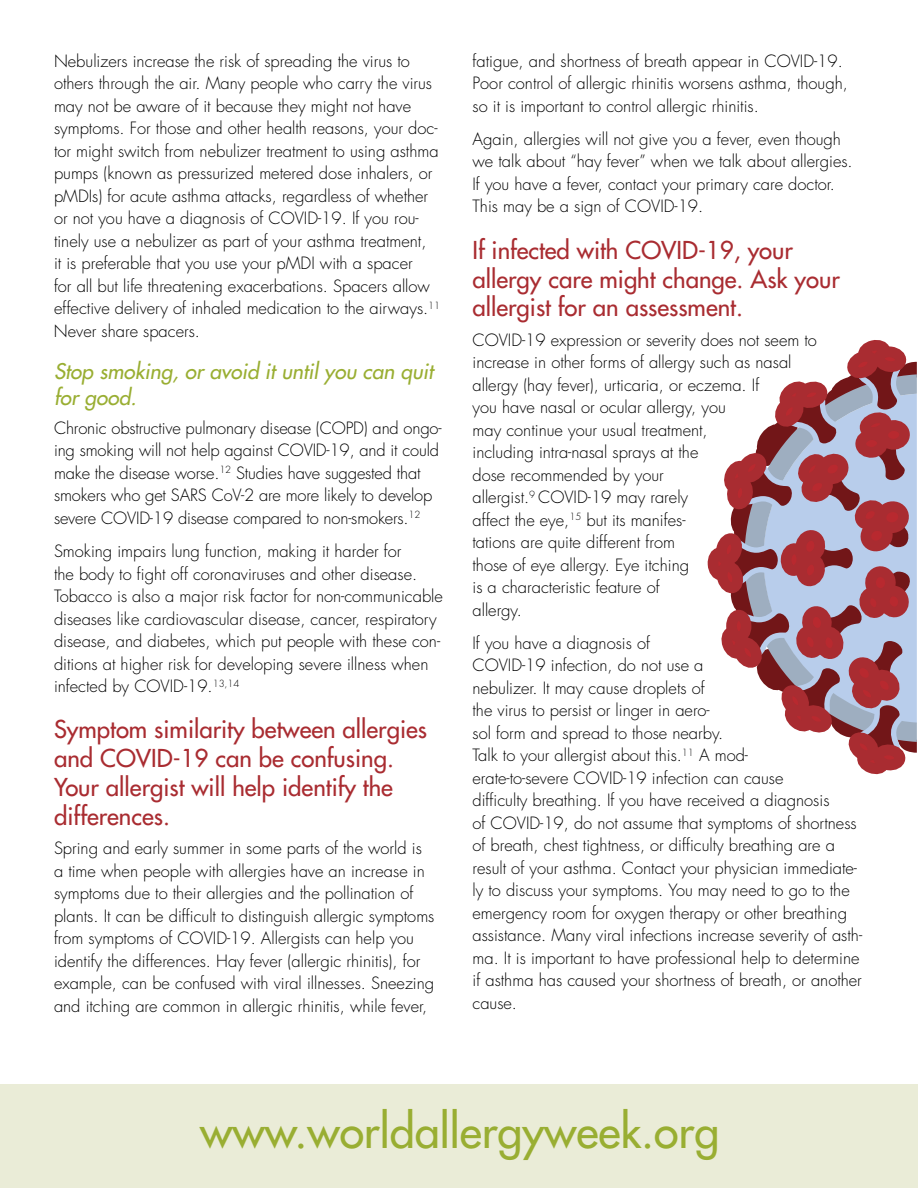
<style>
.page{position:relative;width:918px;height:1188px;background:#fff}
.page>*{position:absolute;margin:0;border:0;box-sizing:border-box;transform-origin:0 0}
.t1{font:45px "Futura";color:#99ae32}
.t2{font:24px/28.8px "Futura";color:#a92c31}
.t3{font:italic 21px/25.2px "Futura";color:#99ae32}
.t4{font:300 16.5px/22.5px "Futura";color:#000}
</style>
<div class="page">
<div style="left:0;top:1084px;width:918px;height:104px;background:#eaecd7"></div>
<svg style="left:707px;top:340px;width:210px;height:435px"></svg>
<p class="t4" style="left:54px;top:50px;width:388px">Nebulizers increase the risk of spreading the virus to others through the air. Many people who carry the virus may not be aware of it because they might not have symptoms. For those and other health reasons, your doc&shy;tor might switch from nebulizer treatment to using asthma pumps (known as pressurized metered dose inhalers, or pMDIs) for acute asthma attacks, regardless of whether or not you have a diagnosis of COVID-19. If you rou&shy;tinely use a nebulizer as part of your asthma treatment,<br>it is preferable that you use your pMDI with a spacer<br>for all but life threatening exacerbations. Spacers allow effective delivery of inhaled medication to the airways.<sup>11<br></sup>Never share spacers.</p>
<p class="t3" style="left:54px;top:359px;width:381px">Stop smoking, or avoid it until you can quit for good.</p>
<p class="t4" style="left:54px;top:417px;width:389px">Chronic obstructive pulmonary disease (COPD) and ongo&shy;ing smoking will not help against COVID-19, and it could make the disease worse.<sup>12</sup> Studies have suggested that smokers who get SARS CoV-2 are more likely to develop severe COVID-19 disease compared to non-smokers.<sup>12</sup></p>
<p class="t4" style="left:54px;top:540px;width:390px">Smoking impairs lung function, making it harder for<br>the body to fight off coronaviruses and other disease.<br>Tobacco is also a major risk factor for non-communicable diseases like cardiovascular disease, cancer, respiratory disease, and diabetes, which put people with these con&shy;ditions at higher risk for developing severe illness when infected by COVID-19.<sup>13,14</sup></p>
<h2 class="t2" style="left:54px;top:715px;width:375px">Symptom similarity between allergies and COVID-19 can be confusing.<br>Your allergist will help identify the differences.</h2>
<p class="t4" style="left:54px;top:837px;width:382px">Spring and early summer in some parts of the world is a time when people with allergies have an increase in symptoms due to their allergies and the pollination of plants. It can be difficult to distinguish allergic symptoms from symptoms of COVID-19. Allergists can help you identify the differences. Hay fever (allergic rhinitis), for example, can be confused with viral illnesses. Sneezing and itching are common in allergic rhinitis, while fever,</p>
<p class="t4" style="left:473px;top:50px;width:377px">fatigue, and shortness of breath appear in COVID-19.<br>Poor control of allergic rhinitis worsens asthma, though, so it is important to control allergic rhinitis.</p>
<p class="t4" style="left:473px;top:128px;width:382px">Again, allergies will not give you a fever, even though we talk about “hay fever” when we talk about allergies.<br>If you have a fever, contact your primary care doctor.<br>This may be a sign of COVID-19.</p>
<h2 class="t2" style="left:472px;top:236px;width:369px">If infected with COVID-19, your allergy care might change. Ask your allergist for an assessment.</h2>
<p class="t4" style="left:472px;top:329px;width:346px">COVID-19 expression or severity does not seem to increase in other forms of allergy such as nasal allergy (hay fever), urticaria, or eczema. If<br>you have nasal or ocular allergy, you<br>may continue your usual treatment,<br>including intra-nasal sprays at the<br>dose recommended by your<br>allergist.<sup>9</sup> COVID-19 may rarely<br>affect the eye,<sup>15</sup> but its manifes-<br>tations are quite different from<br>those of eye allergy. Eye itching<br>is a characteristic feature of<br>allergy.</p>
<p class="t4" style="left:472px;top:632px;width:391px">If you have a diagnosis of<br>COVID-19 infection, do not use a<br>nebulizer. It may cause droplets of<br>the virus to persist or linger in aero-<br>sol form and spread to those nearby.<br>Talk to your allergist about this.<sup>11</sup> A mod-<br>erate-to-severe COVID-19 infection can cause<br>difficulty breathing. If you have received a diagnosis<br>of COVID-19, do not assume that symptoms of shortness of breath, chest tightness, or difficulty breathing are a result of your asthma. Contact your physician immediate&shy;ly to discuss your symptoms. You may need to go to the emergency room for oxygen therapy or other breathing assistance. Many viral infections increase severity of asth&shy;ma. It is important to have professional help to determine if asthma has caused your shortness of breath, or another cause.</p>
<h1 class="t1" style="left:200px;top:1103px;width:521px">www.worldallergyweek.org</h1>
</div>
